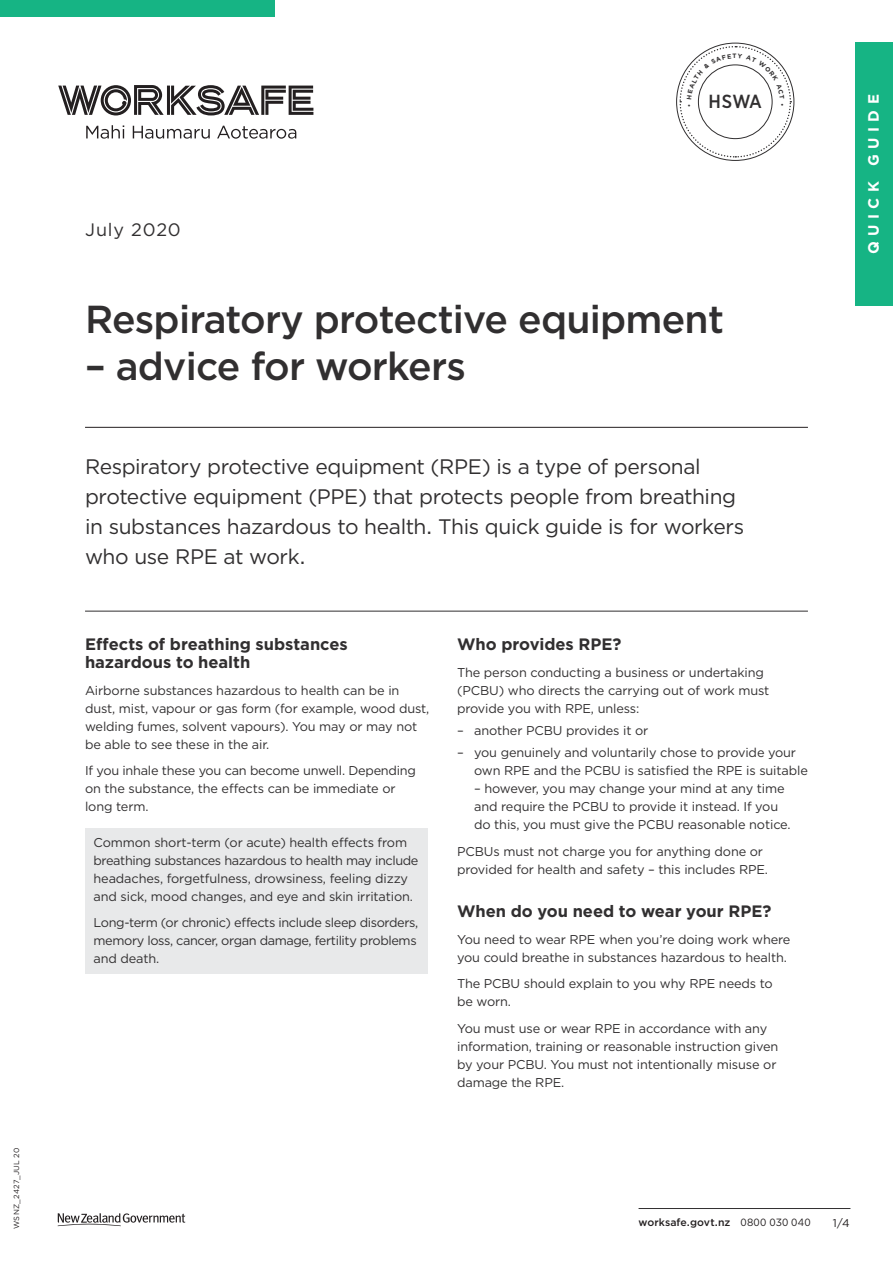
<style>
.page{position:relative;width:893px;height:1263px;background:#fff}
.page>*{position:absolute;margin:0;border:0;box-sizing:border-box;transform-origin:0 0}
.FS_major_head{font:500 39px "Gotham";letter-spacing:-.02em;color:#312f30}
.intro{font:21px/30px "Gotham";letter-spacing:-.02em;color:#312f30}
.t1{font:500 18.9px "Gotham Narrow";color:#312f30}
.Date{font:18px "Gotham";letter-spacing:.045em;color:#312f30}
.H1_no___before{font:700 16.5px/18px "Gotham";letter-spacing:-.005em;color:#312f30}
.t2{font:700 15px "Gotham";letter-spacing:.36em;color:#fff}
.body{font:12.75px/18px "Gotham";letter-spacing:-.01em;color:#312f30}
.body_before_bullett{font:12.75px/18px "Gotham";letter-spacing:-.01em;color:#312f30}
.t3{font:11.25px "Gotham";color:#231f20}
.t4{font:500 10.5px "Gotham";letter-spacing:.005em;color:#231f20}
.key_number{font:7.5px "Gotham";letter-spacing:.015em;color:#231f20}
.s1{font-weight:400}
</style>
<div class="page">
<div style="left:855px;top:43px;width:38px;height:263px;background:#16b484"></div>
<svg style="left:58px;top:1213px;width:127px;height:13px"></svg>
<hr style="left:639px;top:1208px;width:211px;height:1px;background:#312f30">
<div style="left:0;top:0;width:274px;height:17px;background:#16b484"></div>
<svg style="left:86px;top:125px;width:210px;height:14px"></svg>
<svg style="left:58px;top:85px;width:255px;height:30px"></svg>
<hr style="left:85px;top:427px;width:723px;height:1px;background:#231f20">
<hr style="left:85px;top:611px;width:723px;height:1px;background:#312f30">
<div style="left:85px;top:828px;width:342px;height:146px;background:#e8e9ea"></div>
<svg style="left:679px;top:45px;width:113px;height:113px"></svg>
<p class="key_number" style="left:12px;top:1229px;width:83px;rotate:-90deg">WSNZ_2427_Jul 20</p>
<p class="Date" style="left:85px;top:218px;width:97px">July 2020</p>
<h3 class="t1" style="left:708px;top:90px;width:55px">HSWA</h3>
<p class="FS_major_head" style="left:85px;top:294px;width:640px">Respiratory protective equipment</p>
<p class="FS_major_head" style="left:85px;top:341px;width:382px">– advice for workers</p>
<p class="intro" style="left:85px;top:451px;width:661px">Respiratory protective equipment (RPE) is a type of personal protective equipment (PPE) that protects people from breathing in substances hazardous to health. This quick guide is for workers who use RPE at work.</p>
<p class="H1_no___before" style="left:85px;top:635px;width:264px">Effects of breathing substances hazardous to health</p>
<p class="body" style="left:85px;top:681px;width:346px">Airborne substances hazardous to health can be in dust, mist, vapour or gas form (for example, wood dust, welding fumes, solvent vapours). You may or may not be able to see these in the air.</p>
<p class="body" style="left:85px;top:761px;width:332px">If you inhale these you can become unwell. Depending on the substance, the effects can be immediate or long term.</p>
<p class="body" style="left:94px;top:833px;width:326px">Common short-term (or acute) health effects from breathing substances hazardous to health may include headaches, forgetfulness, drowsiness, feeling dizzy and sick, mood changes, and eye and skin irritation.</p>
<p class="body" style="left:94px;top:913px;width:326px;text-align:justify">Long-term (or chronic) effects include sleep disorders, memory loss, cancer, organ damage, fertility problems and death.</p>
<h1 class="H1_no___before" style="left:457px;top:635px;width:166px">Who provides RPE?</h1>
<p class="body_before_bullett" style="left:457px;top:663px;width:314px">The person conducting a business or undertaking (PCBU) who directs the carrying out of work must provide you with RPE, unless:</p>
<p class="body" style="left:457px;top:721px;width:193px">– another PCBU provides it or</p>
<p class="body" style="left:474px;top:743px;width:335px;text-indent:-17px">– you genuinely and voluntarily chose to provide your own RPE and the PCBU is satisfied the RPE is suitable</p>
<p class="body" style="left:474px;top:779px;width:318px">– however, you may change your mind at any time and require the PCBU to provide it instead. If you do this, you must give the PCBU reasonable notice.</p>
<p class="body" style="left:457px;top:842px;width:312px">PCBUs must not charge you for anything done or provided for health and safety – this includes RPE.</p>
<h1 class="H1_no___before" style="left:457px;top:902px;width:316px">When do you need to wear your RPE?</h1>
<p class="body" style="left:457px;top:930px;width:335px">You need to wear RPE when you’re doing work where you could breathe in substances hazardous to health.</p>
<p class="body" style="left:457px;top:974px;width:317px">The PCBU should explain to you why RPE needs to be worn.</p>
<p class="body" style="left:457px;top:1019px;width:323px">You must use or wear RPE in accordance with any information, training or reasonable instruction given by your PCBU. You must not intentionally misuse or damage the RPE.</p>
<p class="t2" style="left:863px;top:254px;width:161px;rotate:-90deg">QUICK GUIDE</p>
<p class="t4" style="left:639px;top:1215px;width:174px">worksafe.govt.nz <span class="s1">0800 030 040</span></p>
<p class="t3" style="left:833px;top:1215px;width:18px">1/4</p>
</div>
